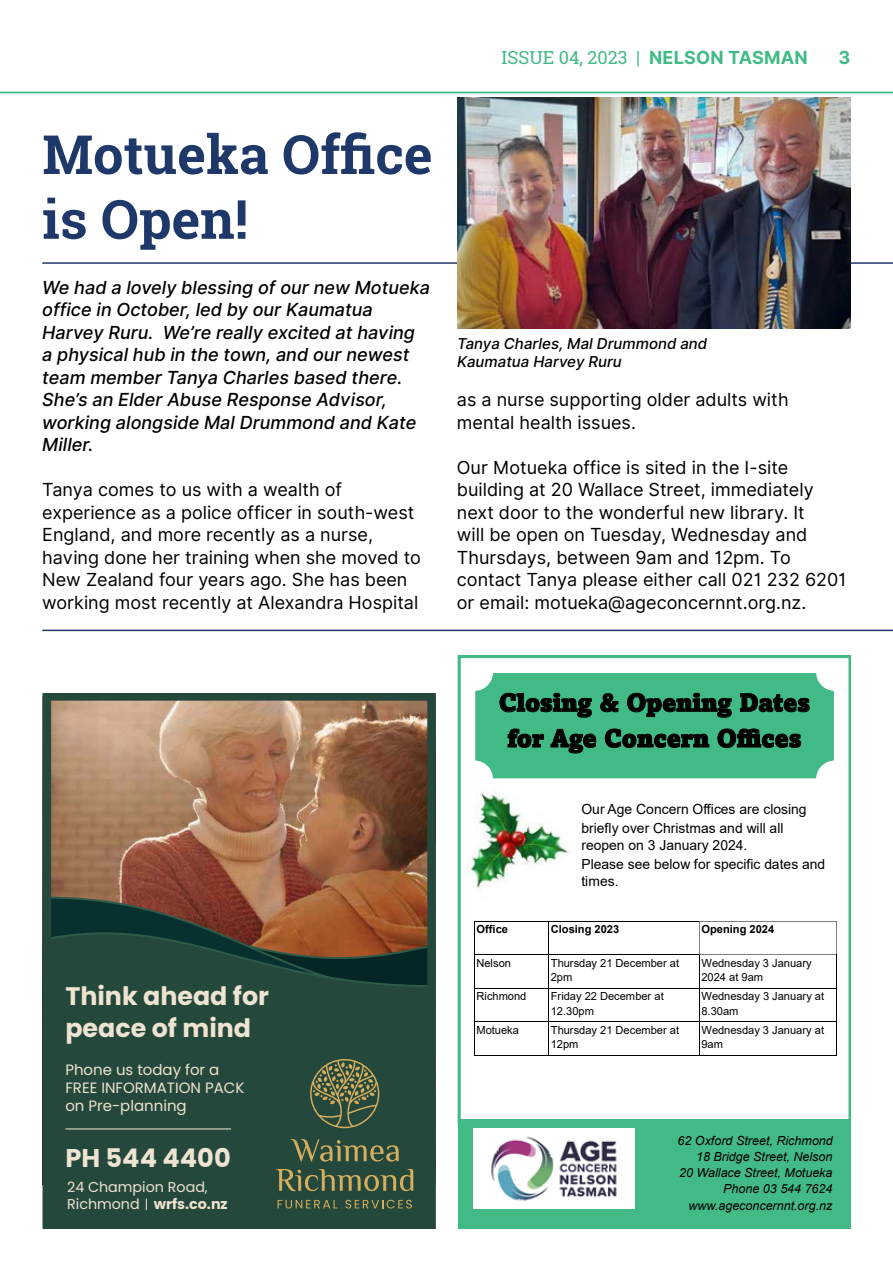
<style>
.page{position:relative;width:893px;height:1263px;background:#fff}
.page>*{position:absolute;margin:0;border:0;box-sizing:border-box;transform-origin:0 0}
.t1{font:700 54px/64.8px "Roboto Slab";color:#1e3869}
.t2{font:700 25.65px "Poppins";color:#efe3d1}
.t3{font:700 25.35px/31.7px "Poppins";color:#efe3d1}
.t4{font:900 25.05px/35.7px "Amasis MT Pro";color:#000;text-align:center}
.t5{font:18px/22.5px "Inter";color:#000}
.t6{font:italic 500 18px/22.5px "Inter";color:#000}
.t7{font:18px "Roboto Slab";color:#42ba85}
.t8{font:700 18px "Inter";color:#42ba85}
.t9{font:15px/18px "Poppins";color:#efe3d1}
.t10{font:italic 500 15px/18px "Inter";color:#000}
.t11{font:14.25px/17.1px "Poppins";color:#efe3d1}
.t12{font:13.95px/18px "Arial";color:#000}
.t13{font:italic 12.45px/16.2px "Arial";color:#000;text-align:right}
.t14{font:11.1px/14.4px "Arial";letter-spacing:-.005em;color:#000}
.t15{font:700 11.1px "Arial";color:#000}
.s1{font-family:"Inter";font-weight:700}
.s2{font-weight:700}
</style>
<div class="page">
<hr style="left:0;top:92px;width:893px;height:1px;background:#42ba85">
<hr style="left:42px;top:262px;width:851px;height:2px;background:#1e3869">
<hr style="left:42px;top:630px;width:851px;height:1px;background:#1e3869">
<div style="left:458px;top:1119px;width:392px;height:110px;background:#42ba85"></div>
<img style="left:474px;top:1129px;width:161px;height:80px">
<svg style="left:458px;top:655px;width:392px;height:464px"></svg>
<img style="left:457px;top:98px;width:393px;height:230px">
<svg style="left:43px;top:693px;width:393px;height:536px;background:#5a5944"></svg>
<h1 class="t1" style="left:42px;top:121px;width:392px">Motueka Office is Open!</h1>
<p class="t6" style="left:42px;top:276px;width:389px">We had a lovely blessing of our new Motueka office in October, led by our Kaumatua Harvey Ruru. We’re really excited at having<br>a physical hub in the town, and our newest team member Tanya Charles based there.<br>She’s an Elder Abuse Response Advisor, working alongside Mal Drummond and Kate Miller.</p>
<p class="t5" style="left:42px;top:478px;width:380px">Tanya comes to us with a wealth of experience as a police officer in south-west England, and more recently as a nurse, having done her training when she moved to New Zealand four years ago. She has been working most recently at Alexandra Hospital</p>
<p class="t7" style="left:502px;top:45px;width:308px">ISSUE 04, 2023 | <span class="s1">NELSON TASMAN</span></p>
<p class="t8" style="left:839px;top:44px;width:13px">3</p>
<p class="t10" style="left:457px;top:334px;width:252px">Tanya Charles, Mal Drummond and<br>Kaumatua Harvey Ruru</p>
<p class="t5" style="left:457px;top:388px;width:333px">as a nurse supporting older adults with mental health issues.</p>
<p class="t5" style="left:457px;top:456px;width:391px">Our Motueka office is sited in the I-site building at 20 Wallace Street, immediately next door to the wonderful new library. It<br>will be open on Tuesday, Wednesday and Thursdays, between 9am and 12pm. To contact Tanya please either call 021 232 6201 or email: motueka@ageconcernnt.org.nz.</p>
<h3 class="t3" style="left:65px;top:981px;width:205px">Think ahead for peace of mind</h3>
<p class="t9" style="left:65px;top:1060px;width:180px">Phone us today for a<br>FREE INFORMATION PACK on Pre-planning</p>
<h2 class="t2" style="left:65px;top:1143px;width:167px">PH 544 4400</h2>
<p class="t11" style="left:67px;top:1178px;width:162px">24 Champion Road,<br>Richmond <span class="s2">wrfs.co.nz</span></p>
<h3 class="t4" style="left:499px;top:685px;width:313px">Closing &amp; Opening Dates for Age Concern Offices</h3>
<p class="t12" style="left:581px;top:800px;width:245px">Our Age Concern Offices are closing briefly over Christmas and will all reopen on 3 January 2024.<br>Please see below for specific dates and times.</p>
<p class="t15" style="left:476px;top:922px;width:33px">Office</p>
<p class="t15" style="left:551px;top:922px;width:70px">Closing 2023</p>
<p class="t15" style="left:701px;top:922px;width:74px">Opening 2024</p>
<p class="t14" style="left:476px;top:955px;width:36px">Nelson</p>
<p class="t14" style="left:551px;top:955px;width:130px">Thursday 21 December at<br>2pm</p>
<p class="t14" style="left:701px;top:955px;width:112px">Wednesday 3 January<br>2024 at 9am</p>
<p class="t14" style="left:476px;top:989px;width:51px">Richmond</p>
<p class="t14" style="left:551px;top:989px;width:114px">Friday 22 December at<br>12.30pm</p>
<p class="t14" style="left:701px;top:989px;width:124px">Wednesday 3 January at<br>8.30am</p>
<p class="t14" style="left:476px;top:1023px;width:44px">Motueka</p>
<p class="t14" style="left:551px;top:1023px;width:130px">Thursday 21 December at<br>12pm</p>
<p class="t14" style="left:701px;top:1023px;width:124px">Wednesday 3 January at<br>9am</p>
<p class="t13" style="left:678px;top:1132px;width:157px">62 Oxford Street, Richmond<br>18 Bridge Street, Nelson<br>20 Wallace Street, Motueka<br>Phone 03 544 7624 www.ageconcernnt.org.nz</p>
</div>
